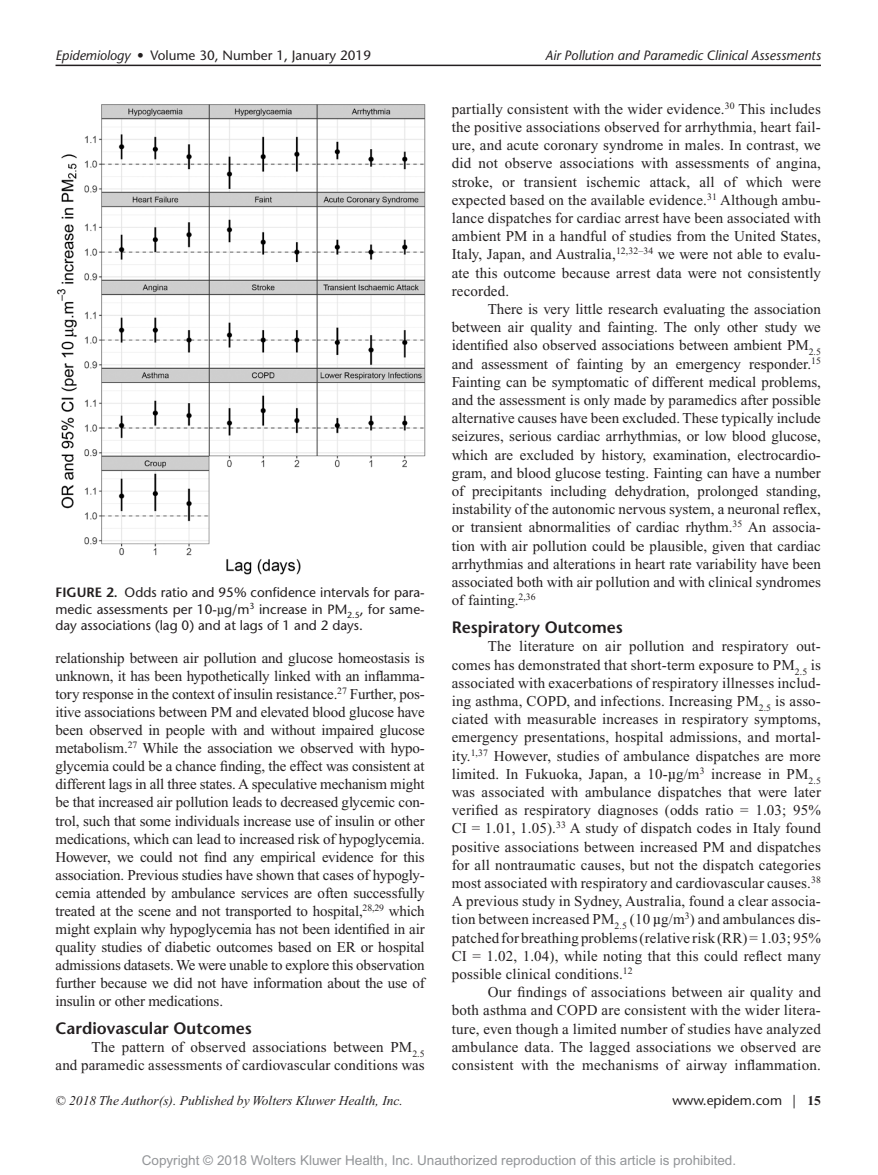
<style>
.page{position:relative;width:878px;height:1175px;background:#fff}
.page>*{position:absolute;margin:0;border:0;box-sizing:border-box;transform-origin:0 0}
.t1{font:600 16.5px "Stone Sans Std";color:#231f20}
.t2{font:15px/18.1px "Times New Roman";letter-spacing:.01em;color:#231f20;text-align:justify}
.t3{font:500 13.5px/16.5px "Stone Sans Std";color:#231f20;text-align:justify}
.t4{font:13.5px "Arial MT Std";color:#939598}
.t5{font:italic 13.5px "Times New Roman";color:#231f20}
.t6{font:italic 500 13.5px "Stone Sans Std";color:#231f20}
.s1{font-style:italic}
.s2{font-weight:600}
.s3{font-family:"Gandhari Unicode";font-weight:400}
.s4{font-family:"Gandhari Unicode"}
.s5{font-family:"Times New Roman";font-weight:700}
</style>
<div class="page">
<hr style="left:56px;top:65px;width:764px;height:1px;background:#231f20">
<img style="left:57px;top:104px;width:369px;height:471px">
<p class="t3" style="left:56px;top:47px;width:317px"><span class="s1">Epidemiology</span> • Volume 30, Number 1, January 2019</p>
<p class="t6" style="left:545px;top:47px;width:277px">Air Pollution and Paramedic Clinical Assessments</p>
<p class="t3" style="left:56px;top:584px;width:371px"><span class="s2">FIGURE 2.</span> Odds ratio and 95% confidence intervals for para&shy;medic assessments per 10-<span class="s3">µ</span>g/m<sup>3</sup> increase in PM<sub>2.5</sub>, for same&shy;day associations (lag 0) and at lags of 1 and 2 days.</p>
<p class="t2" style="left:55px;top:649px;width:371px">relationship between air pollution and glucose homeostasis is unknown, it has been hypothetically linked with an inflamma&shy;tory response in the context of insulin resistance.<sup>27</sup> Further, pos&shy;itive associations between PM and elevated blood glucose have been observed in people with and without impaired glucose metabolism.<sup>27</sup> While the association we observed with hypo&shy;glycemia could be a chance finding, the effect was consistent at different lags in all three states. A speculative mechanism might be that increased air pollution leads to decreased glycemic con&shy;trol, such that some individuals increase use of insulin or other medications, which can lead to increased risk of hypoglycemia.<br>However, we could not find any empirical evidence for this association. Previous studies have shown that cases of hypogly&shy;cemia attended by ambulance services are often successfully treated at the scene and not transported to hospital,<sup>28,29</sup> which might explain why hypoglycemia has not been identified in air quality studies of diabetic outcomes based on ER or hospital admissions datasets. We were unable to explore this observation further because we did not have information about the use of insulin or other medications.</p>
<p class="t1" style="left:56px;top:1018px;width:198px">Cardiovascular Outcomes</p>
<p class="t2" style="left:56px;top:1037px;width:370px;text-align:right">The pattern of observed associations between PM<sub>2.5<br></sub>and paramedic assessments of cardiovascular conditions was</p>
<p class="t2" style="left:451px;top:100px;width:371px">partially consistent with the wider evidence.<sup>30</sup> This includes the positive associations observed for arrhythmia, heart fail&shy;ure, and acute coronary syndrome in males. In contrast, we did not observe associations with assessments of angina, stroke, or transient ischemic attack, all of which were expected based on the available evidence.<sup>31</sup> Although ambu&shy;lance dispatches for cardiac arrest have been associated with ambient PM in a handful of studies from the United States, Italy, Japan, and Australia,<sup>12,32–34</sup> we were not able to evalu&shy;ate this outcome because arrest data were not consistently recorded.</p>
<p class="t2" style="left:451px;top:300px;width:371px;text-indent:36px">There is very little research evaluating the association between air quality and fainting. The only other study we identified also observed associations between ambient PM<sub>2.5 </sub>and assessment of fainting by an emergency responder.<sup>15<br></sup>Fainting can be symptomatic of different medical problems, and the assessment is only made by paramedics after possible alternative causes have been excluded. These typically include seizures, serious cardiac arrhythmias, or low blood glucose, which are excluded by history, examination, electrocardio&shy;gram, and blood glucose testing. Fainting can have a number of precipitants including dehydration, prolonged standing, instability of the autonomic nervous system, a neuronal reflex, or transient abnormalities of cardiac rhythm.<sup>35</sup> An associa&shy;tion with air pollution could be plausible, given that cardiac arrhythmias and alterations in heart rate variability have been associated both with air pollution and with clinical syndromes of fainting.<sup>2,36</sup></p>
<p class="t1" style="left:452px;top:617px;width:173px">Respiratory Outcomes</p>
<p class="t2" style="left:451px;top:637px;width:371px;text-indent:36px">The literature on air pollution and respiratory out&shy;comes has demonstrated that short-term exposure to PM<sub>2.5</sub> is associated with exacerbations of respiratory illnesses includ&shy;ing asthma, COPD, and infections. Increasing PM<sub>2.5</sub> is asso&shy;ciated with measurable increases in respiratory symptoms, emergency presentations, hospital admissions, and mortal&shy;ity.<sup>1,37</sup> However, studies of ambulance dispatches are more limited. In Fukuoka, Japan, a 10-<span class="s4">µ</span>g/m<sup>3</sup> increase in PM<sub>2.5 </sub>was associated with ambulance dispatches that were later verified as respiratory diagnoses (odds ratio = 1.03; 95% CI = 1.01, 1.05).<sup>33</sup> A study of dispatch codes in Italy found positive associations between increased PM and dispatches for all nontraumatic causes, but not the dispatch categories most associated with respiratory and cardiovascular causes.<sup>38<br></sup>A previous study in Sydney, Australia, found a clear associa&shy;tion between increased PM<sub>2.5</sub> (10 <span class="s4">µ</span>g/m<sup>3</sup>) and ambulances dis&shy;patched for breathing problems (relative risk (RR) = 1.03; 95% CI = 1.02, 1.04), while noting that this could reflect many possible clinical conditions.<sup>12</sup></p>
<p class="t2" style="left:452px;top:983px;width:371px;text-indent:36px">Our findings of associations between air quality and both asthma and COPD are consistent with the wider litera&shy;ture, even though a limited number of studies have analyzed ambulance data. The lagged associations we observed are consistent with the mechanisms of airway inflammation.</p>
<p class="t5" style="left:56px;top:1092px;width:349px">© 2018 The Author(s). Published by Wolters Kluwer Health, Inc.</p>
<p class="t3" style="left:672px;top:1091px;width:150px">www.epidem.com | <span class="s5">15</span></p>
<p class="t4" style="left:142px;top:1152px;width:596px">Copyright © 2018 Wolters Kluwer Health, Inc. Unauthorized reproduction of this article is prohibited.</p>
</div>
